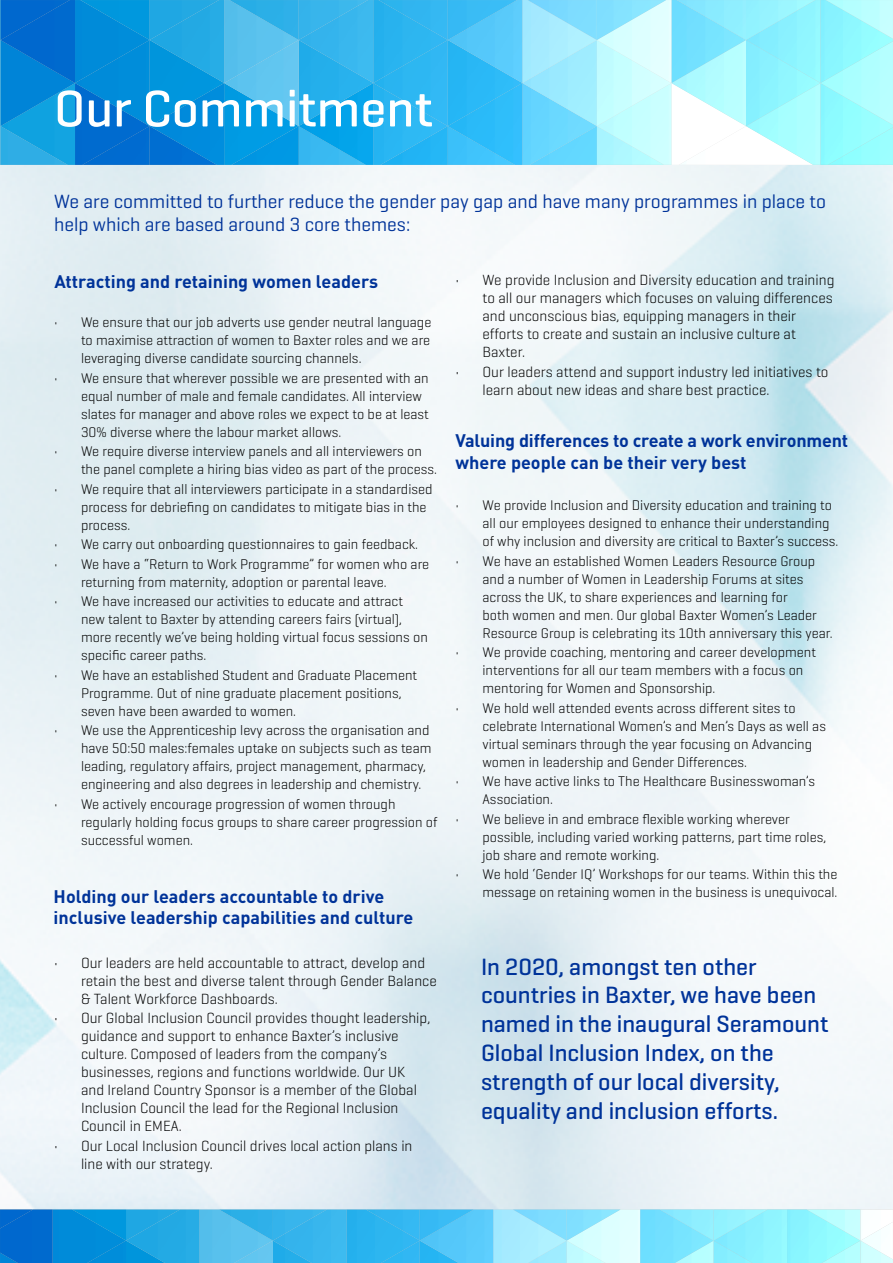
<style>
.page{position:relative;width:893px;height:1263px;background:#fff}
.page>*{position:absolute;margin:0;border:0;box-sizing:border-box;transform-origin:0 0}
.t1{font:500 52.5px "Geogrotesque";color:#fff}
.t2{font:500 24px/28.8px "Geogrotesque";color:#039}
.t3{font:19.5px/23.4px "Geogrotesque";color:#039}
.t4{font:700 18px/21.6px "DIN Pro";color:#039}
.t5{font:300 15px/18px "Geogrotesque";color:#000}
.t6{font:300 14.25px/18px "Geogrotesque";color:#000}
</style>
<div class="page">
<svg style="left:0;top:0;width:893px;height:165px;background:#57c4f0"></svg>
<img style="left:0;top:1209px;width:860px;height:54px">
<img style="left:860px;top:1240px;width:33px;height:19px">
<img style="left:528px;top:1240px;width:77px;height:23px">
<img style="left:660px;top:1209px;width:107px;height:31px">
<img style="left:807px;top:1209px;width:86px;height:31px">
<img style="left:513px;top:1209px;width:108px;height:31px">
<img style="left:381px;top:1240px;width:78px;height:23px">
<img style="left:366px;top:1209px;width:108px;height:31px">
<img style="left:234px;top:1240px;width:78px;height:23px">
<img style="left:219px;top:1209px;width:108px;height:31px">
<img style="left:87px;top:1240px;width:78px;height:23px">
<img style="left:72px;top:1209px;width:108px;height:31px">
<img style="left:0;top:1252px;width:18px;height:11px">
<img style="left:0;top:1209px;width:33px;height:19px">
<h1 class="t1" style="left:54px;top:76px;width:380px">Our Commitment</h1>
<h3 class="t3" style="left:54px;top:189px;width:773px">We are committed to further reduce the gender pay gap and have many programmes in place to help which are based around 3 core themes:</h3>
<p class="t4" style="left:54px;top:270px;width:325px">Attracting and retaining women leaders</p>
<p class="t6" style="left:81px;top:313px;width:352px;text-align:justify;text-indent:-27px">• We ensure that our job adverts use gender neutral language to maximise attraction of women to Baxter roles and we are leveraging diverse candidate sourcing channels.</p>
<p class="t6" style="left:81px;top:368px;width:349px;text-indent:-27px">• We ensure that wherever possible we are presented with an equal number of male and female candidates. All interview slates for manager and above roles we expect to be at least 30% diverse where the labour market allows.</p>
<p class="t6" style="left:81px;top:442px;width:357px;text-indent:-27px">• We require diverse interview panels and all interviewers on the panel complete a hiring bias video as part of the process.</p>
<p class="t6" style="left:81px;top:479px;width:353px;text-indent:-27px">• We require that all interviewers participate in a standardised process for debriefing on candidates to mitigate bias in the process.</p>
<p class="t6" style="left:54px;top:535px;width:366px">• We carry out onboarding questionnaires to gain feedback.</p>
<p class="t6" style="left:81px;top:554px;width:350px;text-indent:-27px">• We have a “Return to Work Programme” for women who are returning from maternity, adoption or parental leave.</p>
<p class="t6" style="left:81px;top:592px;width:348px;text-indent:-27px">• We have increased our activities to educate and attract new talent to Baxter by attending careers fairs (virtual), more recently we’ve being holding virtual focus sessions on specific career paths.</p>
<p class="t6" style="left:81px;top:665px;width:338px;text-indent:-27px">• We have an established Student and Graduate Placement<br>Programme. Out of nine graduate placement positions, seven have been awarded to women.</p>
<p class="t6" style="left:81px;top:721px;width:352px;text-indent:-27px">• We use the Apprenticeship levy across the organisation and have 50:50 males:females uptake on subjects such as team leading, regulatory affairs, project management, pharmacy, engineering and also degrees in leadership and chemistry.</p>
<p class="t6" style="left:81px;top:794px;width:358px;text-indent:-27px">• We actively encourage progression of women through regularly holding focus groups to share career progression of successful women.</p>
<p class="t4" style="left:54px;top:884px;width:361px">Holding our leaders accountable to drive inclusive leadership capabilities and culture</p>
<p class="t5" style="left:81px;top:953px;width:357px;text-indent:-27px">• Our leaders are held accountable to attract, develop and retain the best and diverse talent through Gender Balance &amp; Talent Workforce Dashboards.</p>
<p class="t5" style="left:81px;top:1008px;width:351px;text-indent:-27px">• Our Global Inclusion Council provides thought leadership, guidance and support to enhance Baxter’s inclusive culture. Composed of leaders from the company’s businesses, regions and functions worldwide. Our UK and Ireland Country Sponsor is a member of the Global Inclusion Council the lead for the Regional Inclusion Council in EMEA.</p>
<p class="t5" style="left:81px;top:1136px;width:333px;text-indent:-27px">• Our Local Inclusion Council drives local action plans in line with our strategy.</p>
<p class="t5" style="left:482px;top:271px;width:353px;text-indent:-27px">• We provide Inclusion and Diversity education and training to all our managers which focuses on valuing differences and unconscious bias, equipping managers in their efforts to create and sustain an inclusive culture at Baxter.</p>
<p class="t5" style="left:482px;top:362px;width:348px;text-indent:-27px">• Our leaders attend and support industry led initiatives to learn about new ideas and share best practice.</p>
<p class="t4" style="left:455px;top:429px;width:394px">Valuing differences to create a work environment where people can be their very best</p>
<p class="t6" style="left:482px;top:496px;width:357px;text-indent:-27px">• We provide Inclusion and Diversity education and training to all our employees designed to enhance their understanding of why inclusion and diversity are critical to Baxter’s success.</p>
<p class="t6" style="left:482px;top:551px;width:352px;text-indent:-27px">• We have an established Women Leaders Resource Group and a number of Women in Leadership Forums at sites across the UK, to share experiences and learning for<br>both women and men. Our global Baxter Women’s Leader Resource Group is celebrating its 10th anniversary this year.</p>
<p class="t6" style="left:482px;top:643px;width:335px;text-indent:-27px">• We provide coaching, mentoring and career development interventions for all our team members with a focus on mentoring for Women and Sponsorship.</p>
<p class="t6" style="left:482px;top:698px;width:345px;text-indent:-27px">• We hold well attended events across different sites to celebrate International Women’s and Men’s Days as well as virtual seminars through the year focusing on Advancing women in leadership and Gender Differences.</p>
<p class="t6" style="left:482px;top:772px;width:334px;text-indent:-27px">• We have active links to The Healthcare Businesswoman’s<br>Association.</p>
<p class="t6" style="left:482px;top:809px;width:345px;text-indent:-27px">• We believe in and embrace flexible working wherever possible, including varied working patterns, part time roles, job share and remote working.</p>
<p class="t6" style="left:455px;top:865px;width:383px;text-align:right">• We hold ‘Gender IQ’ Workshops for our teams. Within this the message on retaining women in the business is unequivocal.</p>
<h2 class="t2" style="left:481px;top:951px;width:349px">In 2020, amongst ten other countries in Baxter, we have been named in the inaugural Seramount<br>Global Inclusion Index, on the strength of our local diversity, equality and inclusion efforts.</h2>
</div>
